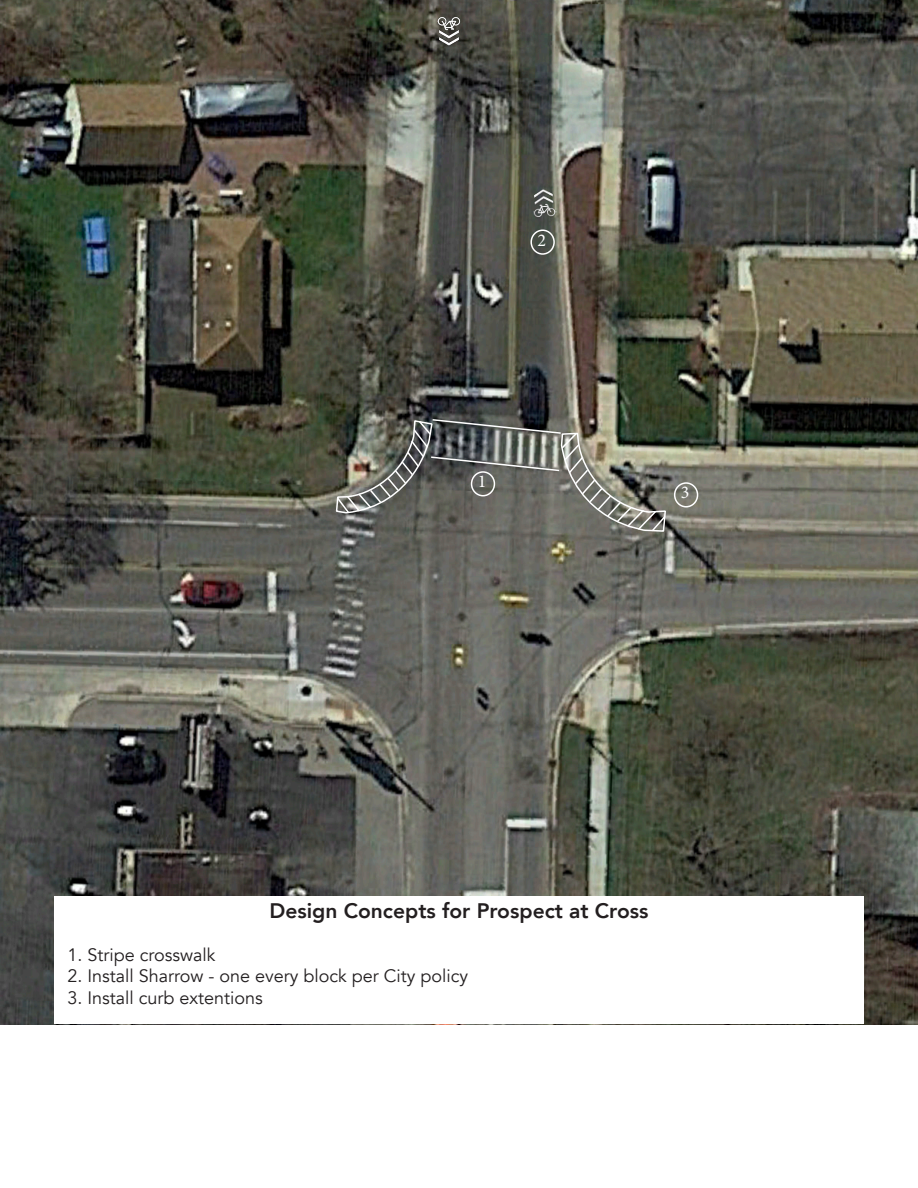
<style>
.page{position:relative;width:918px;height:1188px;background:#fff}
.page>*{position:absolute;margin:0;border:0;box-sizing:border-box;transform-origin:0 0}
.t1{font:800 21px "Avenir";color:#231f20}
.t2{font:18px "Avenir";color:#231f20}
.t3{font:18px "Minion Pro";color:#fff}
</style>
<div class="page">
<img style="left:1px;top:0;width:917px;height:1024px">
<div style="left:530px;top:230px;width:25px;height:25px;border:2px solid #fff;border-radius:50%"></div>
<div style="left:54px;top:897px;width:810px;height:127px;background:#fff"></div>
<img style="left:335px;top:418px;width:332px;height:115px">
<img style="left:532px;top:188px;width:25px;height:31px">
<img style="left:437px;top:16px;width:23px;height:29px">
<div style="left:674px;top:482px;width:24px;height:26px;border:2px solid #fff;border-radius:50%"></div>
<p class="t3" style="left:537px;top:228px;width:10px">2</p>
<p class="t3" style="left:478px;top:470px;width:10px">1</p>
<p class="t3" style="left:681px;top:481px;width:10px">3</p>
<p class="t1" style="left:269px;top:894px;width:381px">Design Concepts for Prospect at Cross</p>
<p class="t2" style="left:68px;top:944px;width:149px">1. Stripe crosswalk</p>
<p class="t2" style="left:68px;top:965px;width:402px">2. Install Sharrow - one every block per City policy</p>
<p class="t2" style="left:68px;top:987px;width:197px">3. Install curb extentions</p>
</div>
